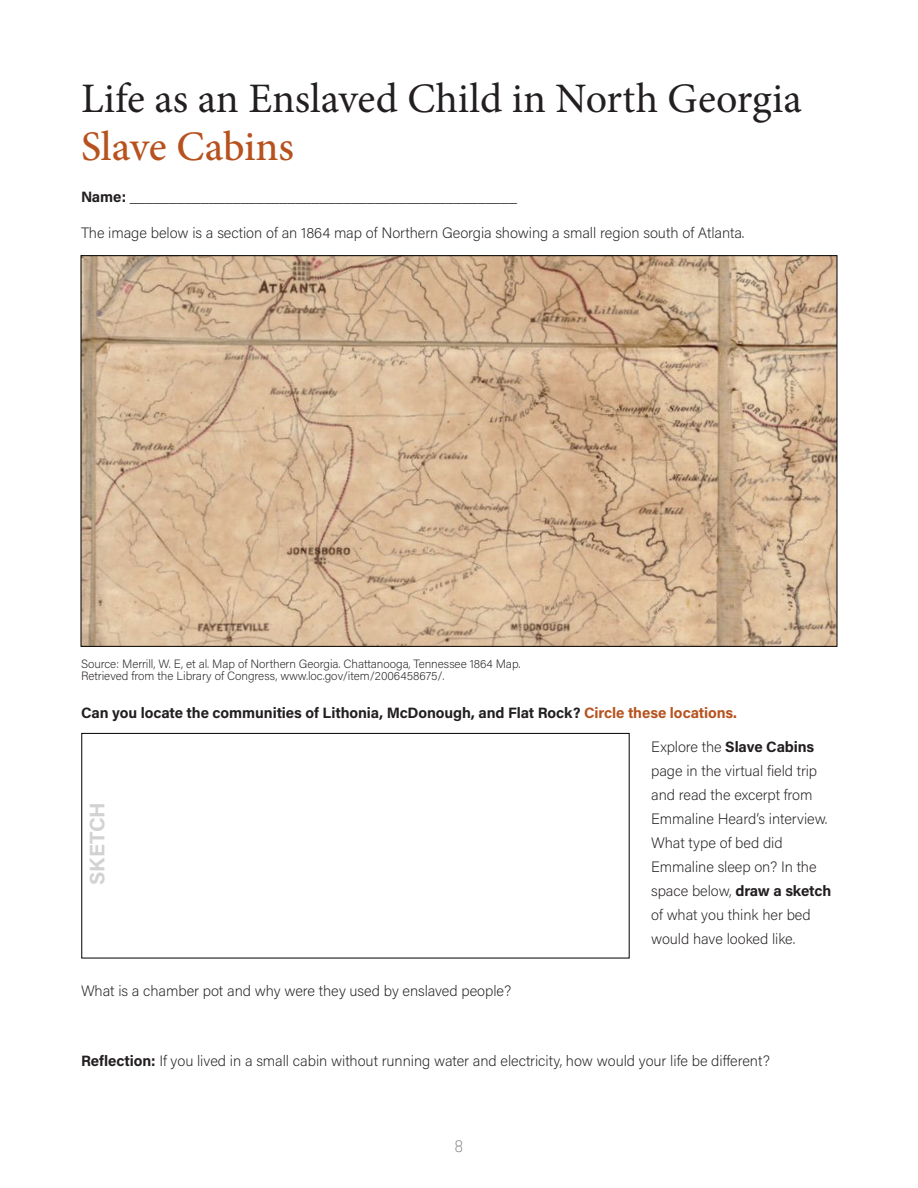
<style>
.page{position:relative;width:918px;height:1188px;background:#fff}
.page>*{position:absolute;margin:0;border:0;box-sizing:border-box;transform-origin:0 0}
.Minion_Header{font:42px/48px "Minion Pro";color:#231f20}
.acumen_body{font:700 21px "Acumin Pro";letter-spacing:-.015em;color:#d3d1d2}
.t1{font:16.5px "Bebas Neue Pro Exp Bk";color:#808285}
.acumen_body-2{font:200 15px/24px "Acumin Pro";letter-spacing:-.005em;color:#231f20}
.Acumin_Black{font:700 15px "Acumin Pro";letter-spacing:-.005em;color:#231f20}
.acumen_body-3{font:200 12px/12px "Acumin Pro";letter-spacing:-.005em;color:#231f20}
.s1{font-weight:500;color:#b7521e}
.s2{font-weight:700}
.s3{color:#b7521e}
</style>
<div class="page">
<img style="left:83px;top:257px;width:752px;height:388px">
<div style="left:81px;top:733px;width:549px;height:225px;border:1px solid #000"></div>
<p class="Minion_Header" style="left:81px;top:74px;width:722px">Life as an Enslaved Child in North Georgia<br><span class="s1">Slave Cabins</span></p>
<p class="acumen_body-2" style="left:81px;top:184px;width:438px"><span class="s2">Name:</span> _________________________________________________</p>
<p class="acumen_body-2" style="left:81px;top:221px;width:665px">The image below is a section of an 1864 map of Northern Georgia showing a small region south of Atlanta.</p>
<p class="acumen_body-3" style="left:81px;top:658px;width:441px">Source: Merrill, W. E, et al. Map of Northern Georgia. Chattanooga, Tennessee 1864 Map.<br>Retrieved from the Library of Congress, www.loc.gov/item/2006458675/.</p>
<p class="Acumin_Black" style="left:81px;top:702px;width:658px">Can you locate the communities of Lithonia, McDonough, and Flat Rock? <span class="s3">Circle these locations.</span></p>
<p class="acumen_body-2" style="left:651px;top:735px;width:182px">Explore the <span class="s2">Slave Cabins </span>page in the virtual field trip and read the excerpt from<br>Emmaline Heard’s interview.<br>What type of bed did<br>Emmaline sleep on? In the space below, <span class="s2">draw a sketch </span>of what you think her bed would have looked like.</p>
<p class="acumen_body" style="left:82px;top:885px;width:84px;rotate:-90deg">SKETCH</p>
<p class="acumen_body-2" style="left:81px;top:978px;width:432px">What is a chamber pot and why were they used by enslaved people?</p>
<p class="acumen_body-2" style="left:81px;top:1048px;width:691px"><span class="s2">Reflection:</span> If you lived in a small cabin without running water and electricity, how would your life be different?</p>
<p class="t1" style="left:455px;top:1136px;width:10px">8</p>
</div>
